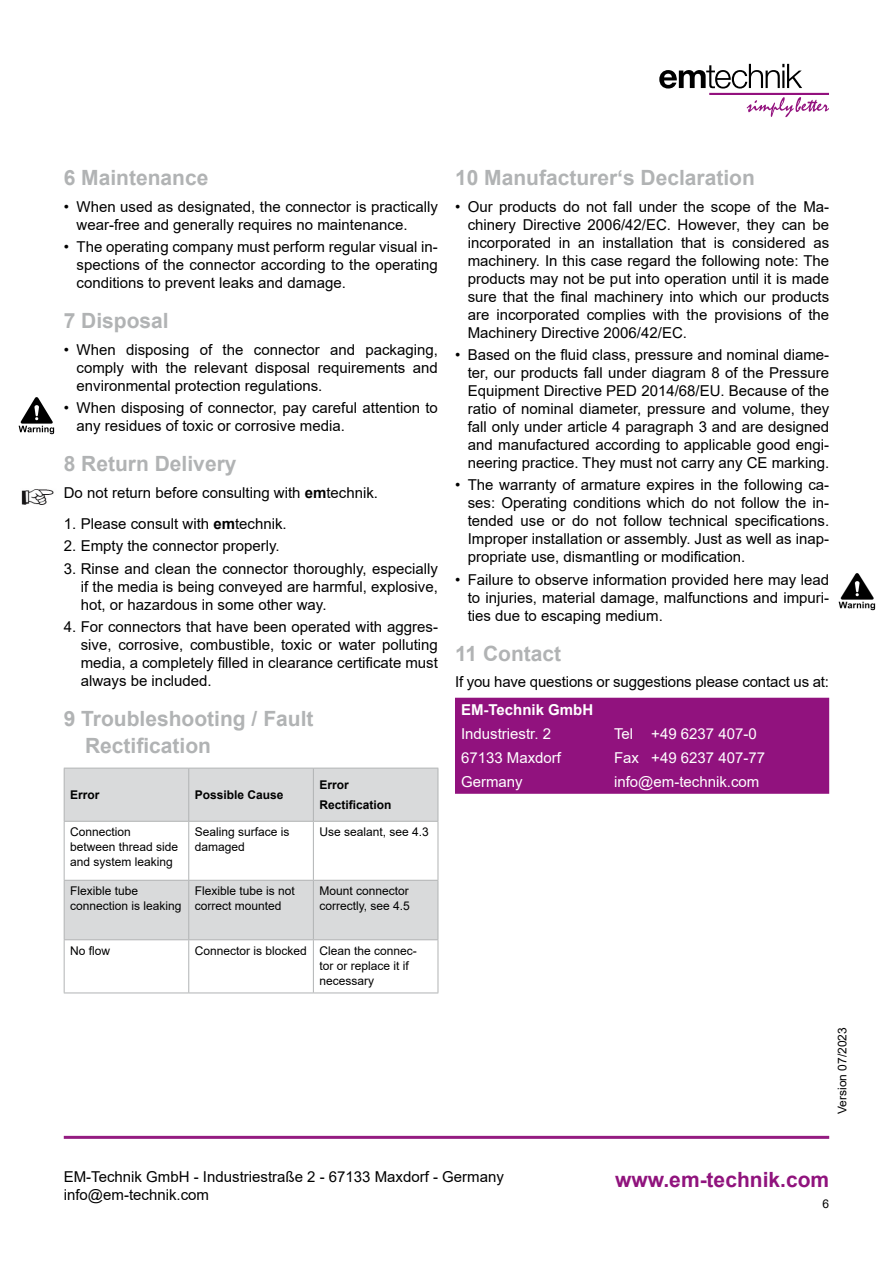
<style>
.page{position:relative;width:893px;height:1263px;background:#fff}
.page>*{position:absolute;margin:0;border:0;box-sizing:border-box;transform-origin:0 0}
.t1{font:700 21px/27px "Arial";color:#b1b3b4}
.t2{font:700 21px "Arial";color:#90137d}
.t3{font:15px/18px "Arial";color:#000;text-align:justify}
.t4{font:15px "Arial";color:#fff}
.t5{font:700 15px "Arial";color:#fff}
.t6{font:12px/15px "Arial";color:#000}
.t7{font:700 12px/19.2px "Arial";color:#000}
.s1{font-weight:700}
</style>
<div class="page">
<svg style="left:659px;top:64px;width:170px;height:53px"></svg>
<hr style="left:64px;top:1136px;width:765px;height:3px;background:#941c81">
<svg style="left:65px;top:769px;width:373px;height:170px;fill:#d9dadb"></svg>
<hr style="left:64px;top:768px;width:125px;height:1px;background:#b1b3b4">
<hr style="left:64px;top:768px;width:1px;height:53px;background:#b1b3b4">
<hr style="left:189px;top:768px;width:124px;height:1px;background:#b1b3b4">
<hr style="left:188px;top:768px;width:1px;height:53px;background:#b1b3b4">
<hr style="left:313px;top:768px;width:125px;height:1px;background:#b1b3b4">
<hr style="left:313px;top:768px;width:1px;height:53px;background:#b1b3b4">
<hr style="left:438px;top:768px;width:1px;height:53px;background:#b1b3b4">
<hr style="left:64px;top:821px;width:125px;height:1px;background:#b1b3b4">
<hr style="left:64px;top:822px;width:1px;height:58px;background:#b1b3b4">
<hr style="left:189px;top:821px;width:124px;height:1px;background:#b1b3b4">
<hr style="left:188px;top:822px;width:1px;height:58px;background:#b1b3b4">
<hr style="left:313px;top:821px;width:125px;height:1px;background:#b1b3b4">
<hr style="left:313px;top:822px;width:1px;height:58px;background:#b1b3b4">
<hr style="left:438px;top:822px;width:1px;height:58px;background:#b1b3b4">
<hr style="left:64px;top:880px;width:125px;height:1px;background:#b1b3b4">
<hr style="left:64px;top:881px;width:1px;height:58px;background:#b1b3b4">
<hr style="left:189px;top:880px;width:124px;height:1px;background:#b1b3b4">
<hr style="left:188px;top:881px;width:1px;height:58px;background:#b1b3b4">
<hr style="left:313px;top:880px;width:125px;height:1px;background:#b1b3b4">
<hr style="left:313px;top:881px;width:1px;height:58px;background:#b1b3b4">
<hr style="left:438px;top:881px;width:1px;height:58px;background:#b1b3b4">
<hr style="left:64px;top:939px;width:125px;height:1px;background:#b1b3b4">
<hr style="left:64px;top:940px;width:1px;height:52px;background:#b1b3b4">
<hr style="left:189px;top:939px;width:124px;height:1px;background:#b1b3b4">
<hr style="left:188px;top:940px;width:1px;height:52px;background:#b1b3b4">
<hr style="left:313px;top:939px;width:125px;height:1px;background:#b1b3b4">
<hr style="left:313px;top:940px;width:1px;height:52px;background:#b1b3b4">
<hr style="left:438px;top:940px;width:1px;height:52px;background:#b1b3b4">
<hr style="left:64px;top:992px;width:125px;height:1px;background:#b1b3b4">
<hr style="left:189px;top:992px;width:124px;height:1px;background:#b1b3b4">
<hr style="left:313px;top:992px;width:125px;height:1px;background:#b1b3b4">
<div style="left:455px;top:698px;width:374px;height:96px;background:#91127e"></div>
<img style="left:838px;top:573px;width:38px;height:38px">
<img style="left:21px;top:489px;width:33px;height:16px">
<img style="left:18px;top:397px;width:37px;height:38px">
<h1 class="t1" style="left:64px;top:165px;width:146px">6 Maintenance</h1>
<p class="t3" style="left:77px;top:198px;width:363px;text-indent:-13px">• When used as designated, the connector is practically wear-free and generally requires no maintenance.</p>
<p class="t3" style="left:77px;top:238px;width:363px;text-indent:-13px">• The operating company must perform regular visual in&shy;spections of the connector according to the operating conditions to prevent leaks and damage.</p>
<h1 class="t1" style="left:64px;top:308px;width:107px">7 Disposal</h1>
<p class="t3" style="left:77px;top:341px;width:363px;text-indent:-13px">• When disposing of the connector and packaging, comply with the relevant disposal requirements and environmental protection regulations.</p>
<p class="t3" style="left:77px;top:399px;width:363px;text-indent:-13px">• When disposing of connector, pay careful attention to any residues of toxic or corrosive media.</p>
<h1 class="t1" style="left:64px;top:451px;width:174px">8 Return Delivery</h1>
<p class="t3" style="left:64px;top:484px;width:316px">Do not return before consulting with <span class="s1">em</span>technik.</p>
<p class="t3" style="left:64px;top:515px;width:224px">1. Please consult with <span class="s1">em</span>technik.</p>
<p class="t3" style="left:64px;top:537px;width:217px">2. Empty the connector properly.</p>
<p class="t3" style="left:81px;top:559px;width:359px;text-indent:-17px">3. Rinse and clean the connector thoroughly, especially if the media is being conveyed are harmful, explosive, hot, or hazardous in some other way.</p>
<p class="t3" style="left:81px;top:618px;width:359px;text-indent:-17px">4. For connectors that have been operated with aggres&shy;sive, corrosive, combustible, toxic or water polluting media, a completely filled in clearance certificate must always be included.</p>
<h1 class="t1" style="left:85px;top:706px;width:230px;text-indent:-21px">9 Troubleshooting / Fault<br>Rectification</h1>
<p class="t7" style="left:70px;top:785px;width:31px">Error</p>
<p class="t7" style="left:195px;top:785px;width:90px">Possible Cause</p>
<p class="t7" style="left:319px;top:776px;width:74px">Error<br>Rectification</p>
<p class="t6" style="left:70px;top:824px;width:110px">Connection between thread side and system leaking</p>
<p class="t6" style="left:195px;top:824px;width:96px">Sealing surface is damaged</p>
<p class="t6" style="left:319px;top:824px;width:111px">Use sealant, see 4.3</p>
<p class="t6" style="left:70px;top:883px;width:113px">Flexible tube connection is leaking</p>
<p class="t6" style="left:195px;top:883px;width:102px">Flexible tube is not correct mounted</p>
<p class="t6" style="left:319px;top:883px;width:92px">Mount connector correctly, see 4.5</p>
<p class="t6" style="left:70px;top:943px;width:42px">No flow</p>
<p class="t6" style="left:319px;top:943px;width:99px;text-indent:-125px">Connector is blocked Clean the connec&shy;tor or replace it if necessary</p>
<h1 class="t1" style="left:455px;top:165px;width:301px">10 Manufacturer‘s Declaration</h1>
<p class="t3" style="left:468px;top:198px;width:363px;text-indent:-13px">• Our products do not fall under the scope of the Ma&shy;chinery Directive 2006/42/EC. However, they can be incorporated in an installation that is considered as machinery. In this case regard the following note: The products may not be put into operation until it is made sure that the final machinery into which our products are incorporated complies with the provisions of the Machinery Directive 2006/42/EC.</p>
<p class="t3" style="left:468px;top:346px;width:363px;text-indent:-13px">• Based on the fluid class, pressure and nominal diame&shy;ter, our products fall under diagram 8 of the Pressure Equipment Directive PED 2014/68/EU. Because of the ratio of nominal diameter, pressure and volume, they fall only under article 4 paragraph 3 and are designed and manufactured according to applicable good engi&shy;neering practice. They must not carry any CE marking.</p>
<p class="t3" style="left:468px;top:476px;width:363px;text-indent:-13px">• The warranty of armature expires in the following ca&shy;ses: Operating conditions which do not follow the in&shy;tended use or do not follow technical specifications.<br>Improper installation or assembly. Just as well as inap&shy;propriate use, dismantling or modification.</p>
<p class="t3" style="left:468px;top:570px;width:363px;text-indent:-13px">• Failure to observe information provided here may lead to injuries, material damage, malfunctions and impuri&shy;ties due to escaping medium.</p>
<h1 class="t1" style="left:455px;top:640px;width:108px">11 Contact</h1>
<p class="t3" style="left:455px;top:673px;width:376px">If you have questions or suggestions please contact us at:</p>
<p class="t5" style="left:461px;top:699px;width:134px">EM-Technik GmbH</p>
<p class="t4" style="left:461px;top:723px;width:92px">Industriestr. 2</p>
<p class="t4" style="left:614px;top:723px;width:144px">Tel +49 6237 407-0</p>
<p class="t4" style="left:461px;top:747px;width:102px">67133 Maxdorf</p>
<p class="t4" style="left:614px;top:747px;width:153px">Fax +49 6237 407-77</p>
<p class="t4" style="left:461px;top:771px;width:63px">Germany</p>
<p class="t4" style="left:614px;top:771px;width:147px">info@em-technik.com</p>
<p class="t6" style="left:835px;top:1114px;width:88px;rotate:-90deg">Version 07/2023</p>
<p class="t3" style="left:64px;top:1168px;width:442px">EM-Technik GmbH - Industriestraße 2 - 67133 Maxdorf - Germany info@em-technik.com</p>
<h1 class="t2" style="left:615px;top:1165px;width:215px">www.em-technik.com</h1>
<p class="t6" style="left:822px;top:1196px;width:8px">6</p>
</div>
